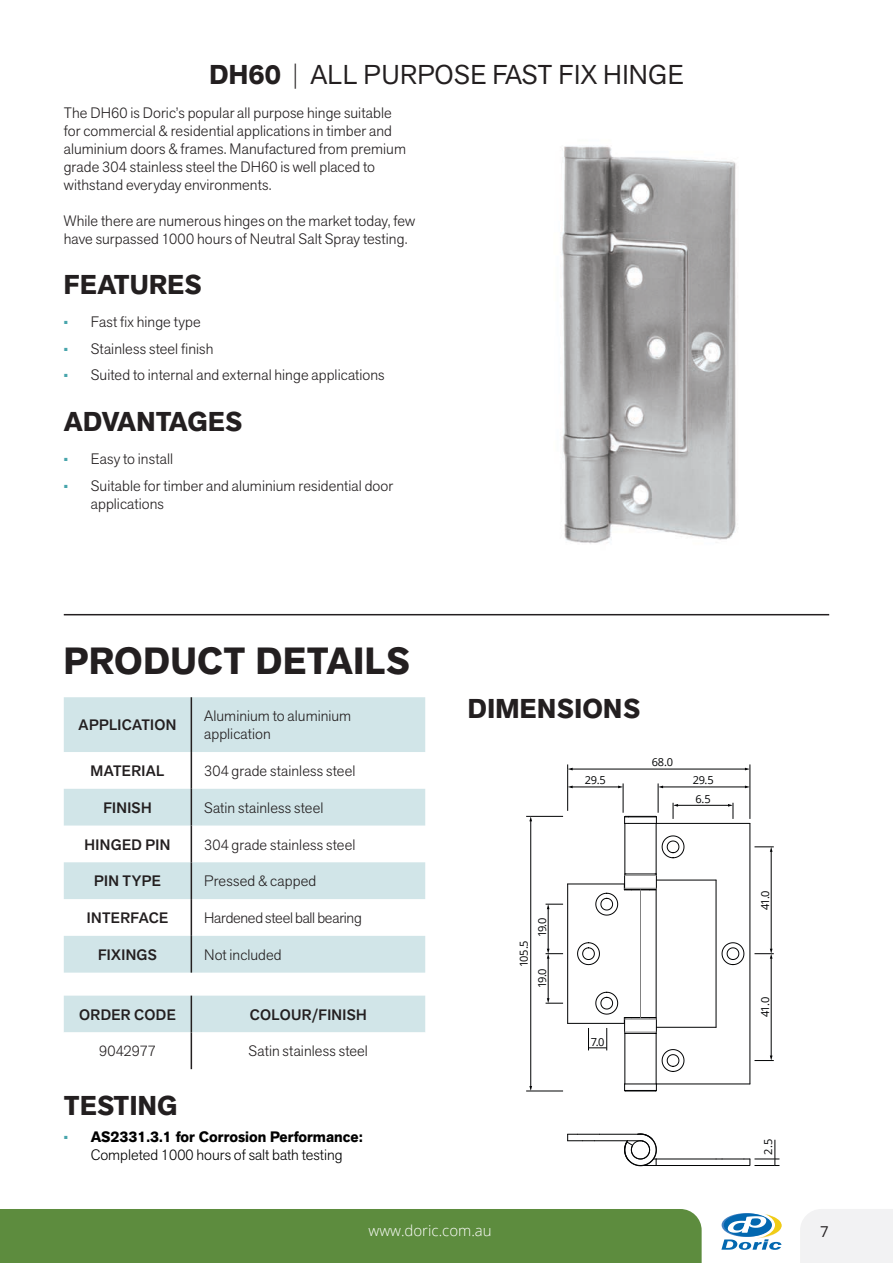
<style>
.page{position:relative;width:893px;height:1263px;background:#fff}
.page>*{position:absolute;margin:0;border:0;box-sizing:border-box;transform-origin:0 0}
.t1{font:700 37.5px "Akzid Grtsk Next";letter-spacing:.01em;color:#231f20}
.t2{font:700 27px "Akzid Grtsk Next";letter-spacing:.01em;color:#231f20}
.t3{font:27px "Akzid Grtsk Next";letter-spacing:.01em;color:#231f20}
.t4{font:300 15px/18px "Akzid Grtsk Next";letter-spacing:.005em;color:#231f20}
.t5{font:500 15px "Akzid Grtsk Next";letter-spacing:.02em;color:#231f20}
.t6{font:300 15px "Akzid Grtsk Next";color:#000}
.t7{font:700 15px "Akzid Grtsk Next";color:#000}
.t8{font:300 15px "Akzid Grtsk Next";letter-spacing:-.015em;color:#231f20}
.t9{font:300 15px "Open Sans";color:#fff}
.t10{font:900 15px "Akzid Grtsk Next";color:#48a5ac}
.t11{font:15px "Open Sans";color:#231f20}
.t12{font:11.1px/19.4px "Open Sans";letter-spacing:-.07em;color:#020304}
.s1{font-weight:700}
.s2{font-weight:200}
</style>
<div class="page">
<div style="left:9px;top:1209px;width:693px;height:54px;background:#5d8c3e"></div>
<div style="left:0;top:1209px;width:9px;height:54px;background:#5d8c3e"></div>
<div style="left:722px;top:1213px;width:49px;height:24px;background:#9cbdde;border-radius:50%"></div>
<svg style="left:724px;top:1213px;width:48px;height:24px"></svg>
<svg style="left:721px;top:1214px;width:60px;height:36px"></svg>
<div style="left:800px;top:1209px;width:93px;height:54px;background:#f2f2f3"></div>
<svg style="left:64px;top:697px;width:361px;height:276px;fill:#d1e5e8"></svg>
<hr style="left:191px;top:697px;width:1px;height:55px;background:#231f20">
<hr style="left:191px;top:752px;width:1px;height:37px;background:#231f20">
<hr style="left:191px;top:789px;width:1px;height:36px;background:#231f20">
<hr style="left:191px;top:825px;width:1px;height:37px;background:#231f20">
<hr style="left:191px;top:862px;width:1px;height:37px;background:#231f20">
<hr style="left:191px;top:899px;width:1px;height:37px;background:#231f20">
<hr style="left:191px;top:936px;width:1px;height:37px;background:#231f20">
<svg style="left:64px;top:996px;width:361px;height:73px"></svg>
<hr style="left:191px;top:996px;width:1px;height:36px;background:#231f20">
<hr style="left:191px;top:1032px;width:1px;height:37px;background:#231f20">
<hr style="left:662px;top:787px;width:84px;height:1px;background:#020304">
<hr style="left:658px;top:783px;width:1px;height:30px;background:#020304">
<hr style="left:572px;top:787px;width:47px;height:1px;background:#020304">
<hr style="left:623px;top:783px;width:1px;height:30px;background:#020304">
<hr style="left:677px;top:805px;width:52px;height:1px;background:#020304">
<svg style="left:673px;top:803px;width:5px;height:16px"></svg>
<svg style="left:728px;top:803px;width:6px;height:16px"></svg>
<hr style="left:548px;top:958px;width:1px;height:41px;background:#020304">
<svg style="left:546px;top:998px;width:17px;height:6px"></svg>
<hr style="left:548px;top:908px;width:1px;height:41px;background:#020304">
<svg style="left:546px;top:904px;width:17px;height:5px"></svg>
<svg style="left:546px;top:949px;width:17px;height:10px"></svg>
<hr style="left:771px;top:851px;width:1px;height:99px;background:#020304">
<hr style="left:771px;top:958px;width:1px;height:98px;background:#020304">
<svg style="left:754px;top:949px;width:20px;height:10px"></svg>
<svg style="left:754px;top:1055px;width:20px;height:6px"></svg>
<svg style="left:754px;top:846px;width:20px;height:6px"></svg>
<hr style="left:656px;top:1083px;width:94px;height:1px;background:#020304">
<hr style="left:656px;top:823px;width:94px;height:1px;background:#020304">
<hr style="left:749px;top:823px;width:1px;height:261px;background:#020304">
<hr style="left:656px;top:1027px;width:60px;height:1px;background:#020304">
<hr style="left:656px;top:880px;width:60px;height:1px;background:#020304">
<hr style="left:716px;top:880px;width:1px;height:147px;background:#020304">
<svg style="left:661px;top:835px;width:24px;height:24px"></svg>
<svg style="left:721px;top:942px;width:24px;height:23px"></svg>
<hr style="left:625px;top:1090px;width:31px;height:1px;background:#020304">
<hr style="left:625px;top:1083px;width:31px;height:1px;background:#020304">
<hr style="left:568px;top:883px;width:56px;height:1px;background:#020304">
<hr style="left:567px;top:884px;width:1px;height:139px;background:#020304">
<hr style="left:568px;top:1023px;width:56px;height:1px;background:#020304">
<svg style="left:577px;top:942px;width:23px;height:23px"></svg>
<hr style="left:656px;top:823px;width:1px;height:51px;background:#020304">
<hr style="left:624px;top:823px;width:1px;height:51px;background:#020304">
<hr style="left:656px;top:1033px;width:1px;height:51px;background:#020304">
<hr style="left:624px;top:1033px;width:1px;height:51px;background:#020304">
<svg style="left:624px;top:1084px;width:2px;height:8px"></svg>
<svg style="left:655px;top:1084px;width:3px;height:8px"></svg>
<svg style="left:624px;top:815px;width:34px;height:9px"></svg>
<svg style="left:588px;top:991px;width:97px;height:81px"></svg>
<svg style="left:595px;top:873px;width:62px;height:43px"></svg>
<hr style="left:656px;top:890px;width:1px;height:127px;background:#020304">
<hr style="left:625px;top:1032px;width:31px;height:1px;background:#818181">
<hr style="left:625px;top:1019px;width:31px;height:1px;background:#818181">
<hr style="left:625px;top:875px;width:31px;height:1px;background:#818181">
<hr style="left:625px;top:888px;width:31px;height:1px;background:#818181">
<hr style="left:640px;top:890px;width:1px;height:127px;background:#818181">
<hr style="left:599px;top:1134px;width:41px;height:1px;background:#020304">
<hr style="left:594px;top:1140px;width:46px;height:1px;background:#020304">
<svg style="left:567px;top:1134px;width:32px;height:7px"></svg>
<hr style="left:750px;top:764px;width:1px;height:55px;background:#020304">
<hr style="left:567px;top:764px;width:1px;height:47px;background:#020304">
<hr style="left:572px;top:769px;width:174px;height:1px;background:#020304">
<hr style="left:526px;top:816px;width:37px;height:1px;background:#020304">
<hr style="left:526px;top:1091px;width:37px;height:1px;background:#020304">
<hr style="left:530px;top:820px;width:1px;height:267px;background:#020304">
<svg style="left:529px;top:1086px;width:3px;height:5px"></svg>
<svg style="left:529px;top:816px;width:3px;height:5px"></svg>
<svg style="left:624px;top:1133px;width:155px;height:34px"></svg>
<img style="left:562px;top:146px;width:174px;height:398px">
<hr style="left:64px;top:614px;width:765px;height:1px;background:#231f20">
<h2 class="t3" style="left:209px;top:57px;width:476px"><span class="s1">DH60</span> <span class="s2">|</span> ALL PURPOSE FAST FIX HINGE</h2>
<p class="t4" style="left:64px;top:103px;width:344px">The DH60 is Doric’s popular all purpose hinge suitable for commercial &amp; residential applications in timber and aluminium doors &amp; frames. Manufactured from premium grade 304 stainless steel the DH60 is well placed to withstand everyday environments.</p>
<p class="t4" style="left:64px;top:211px;width:353px">While there are numerous hinges on the market today, few have surpassed 1000 hours of Neutral Salt Spray testing.</p>
<h2 class="t2" style="left:64px;top:267px;width:139px">FEATURES</h2>
<p class="t10" style="left:64px;top:312px;width:6px">∙</p>
<p class="t4" style="left:91px;top:313px;width:112px">Fast fix hinge type</p>
<p class="t10" style="left:64px;top:339px;width:6px">∙</p>
<p class="t4" style="left:91px;top:339px;width:124px">Stainless steel finish</p>
<p class="t10" style="left:64px;top:365px;width:6px">∙</p>
<p class="t4" style="left:91px;top:366px;width:295px">Suited to internal and external hinge applications</p>
<h2 class="t2" style="left:64px;top:404px;width:180px">ADVANTAGES</h2>
<p class="t10" style="left:64px;top:449px;width:6px">∙</p>
<p class="t4" style="left:91px;top:450px;width:84px">Easy to install</p>
<p class="t10" style="left:64px;top:476px;width:6px">∙</p>
<p class="t4" style="left:91px;top:476px;width:304px">Suitable for timber and aluminium residential door applications</p>
<h1 class="t1" style="left:64px;top:637px;width:347px">PRODUCT DETAILS</h1>
<p class="t5" style="left:79px;top:715px;width:99px">APPLICATION</p>
<p class="t4" style="left:204px;top:707px;width:149px">Aluminium to aluminium application</p>
<p class="t5" style="left:91px;top:761px;width:75px">MATERIAL</p>
<p class="t4" style="left:204px;top:762px;width:153px">304 grade stainless steel</p>
<p class="t5" style="left:103px;top:798px;width:50px">FINISH</p>
<p class="t4" style="left:204px;top:798px;width:121px">Satin stainless steel</p>
<p class="t5" style="left:85px;top:835px;width:87px">HINGED PIN</p>
<p class="t4" style="left:204px;top:835px;width:153px">304 grade stainless steel</p>
<p class="t5" style="left:94px;top:871px;width:68px">PIN TYPE</p>
<p class="t4" style="left:204px;top:872px;width:114px">Pressed &amp; capped</p>
<p class="t5" style="left:87px;top:908px;width:83px">INTERFACE</p>
<p class="t8" style="left:204px;top:908px;width:159px">Hardened steel ball bearing</p>
<p class="t5" style="left:98px;top:945px;width:60px">FIXINGS</p>
<p class="t4" style="left:204px;top:945px;width:79px">Not included</p>
<p class="t5" style="left:79px;top:1005px;width:98px">ORDER CODE</p>
<p class="t5" style="left:250px;top:1005px;width:119px">COLOUR/FINISH</p>
<p class="t4" style="left:99px;top:1042px;width:58px">9042977</p>
<p class="t4" style="left:249px;top:1042px;width:121px">Satin stainless steel</p>
<h2 class="t2" style="left:64px;top:1088px;width:115px">TESTING</h2>
<p class="t10" style="left:64px;top:1127px;width:6px">∙</p>
<p class="t7" style="left:91px;top:1127px;width:274px">AS2331.3.1 for Corrosion Performance:</p>
<p class="t6" style="left:91px;top:1145px;width:253px">Completed 1000 hours of salt bath testing</p>
<h2 class="t2" style="left:468px;top:690px;width:174px">DIMENSIONS</h2>
<p class="t12" style="left:585px;top:770px;width:23px">29.5</p>
<p class="t12" style="left:652px;top:752px;width:23px">68.0</p>
<p class="t12" style="left:693px;top:770px;width:23px">29.5<br>6.5</p>
<p class="t12" style="left:514px;top:967px;width:28px;rotate:-90deg">105.5</p>
<p class="t12" style="left:532px;top:937px;width:21px;rotate:-90deg">19.0</p>
<p class="t12" style="left:532px;top:988px;width:22px;rotate:-90deg">19.0</p>
<p class="t12" style="left:591px;top:1032px;width:15px">7.0</p>
<p class="t12" style="left:755px;top:910px;width:21px;rotate:-90deg">41.0</p>
<p class="t12" style="left:755px;top:1017px;width:21px;rotate:-90deg">41.0</p>
<p class="t12" style="left:758px;top:1155px;width:17px;rotate:-90deg">2.5</p>
<p class="t9" style="left:368px;top:1220px;width:125px">www.doric.com.au</p>
<p class="t11" style="left:820px;top:1222px;width:10px">7</p>
</div>
